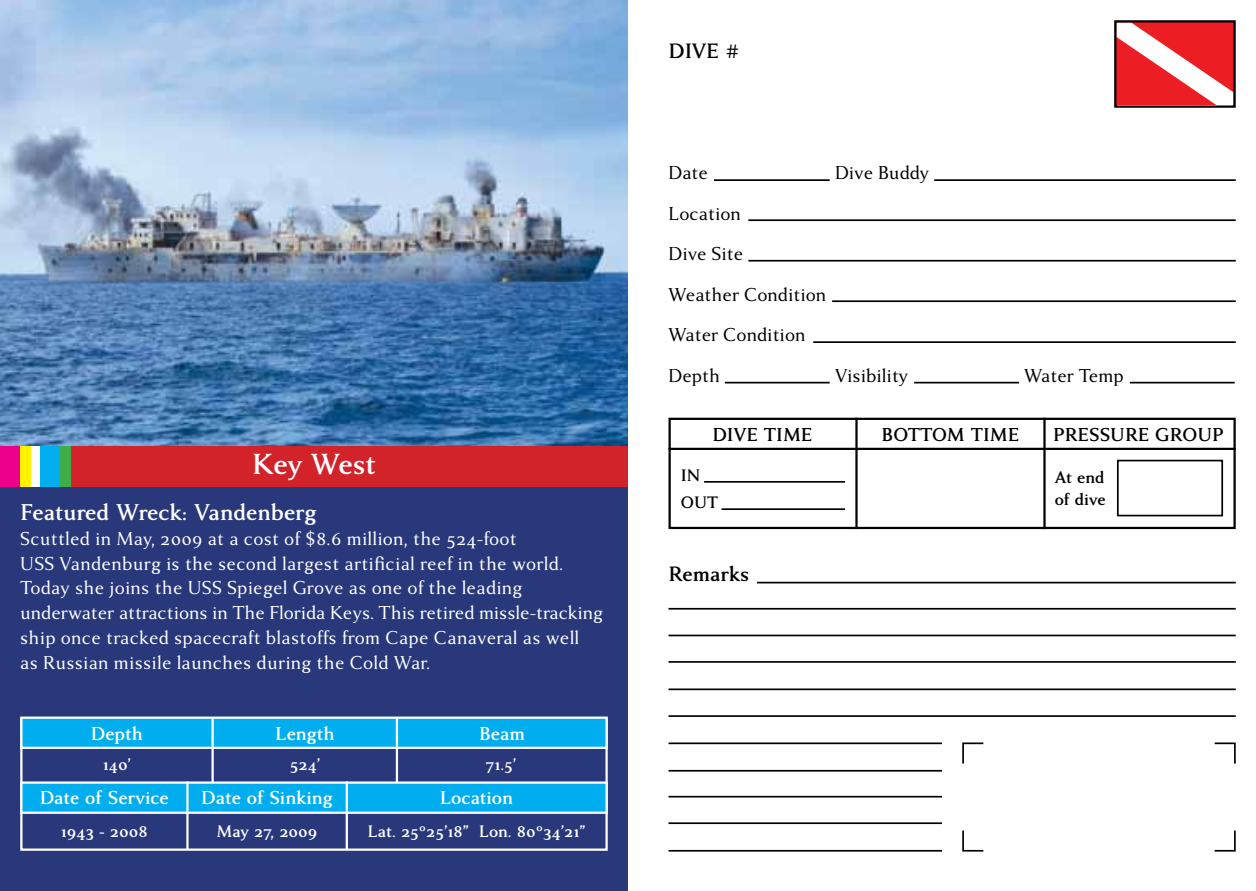
<style>
.page{position:relative;width:1256px;height:891px;background:#fff}
.page>*{position:absolute;margin:0;border:0;box-sizing:border-box;transform-origin:0 0}
.t1{font:700 31.5px "Anziano";letter-spacing:-.005em;color:#fff}
.t2{font:700 24.75px "Anziano";color:#fff}
.t3{font:700 22.5px "Anziano";color:#000}
.t4{font:20.25px/24.8px "Anziano";letter-spacing:.01em;color:#fff}
.t5{font:20.25px/40.5px "Anziano";color:#000}
.t6{font:700 20.25px "Anziano";color:#fff}
.t7{font:700 20.25px "Anziano";color:#000}
.t8{font:700 18px "Anziano";color:#fff}
.t9{font:700 18px/27px "Anziano";color:#000}
</style>
<div class="page">
<div style="left:0;top:0;width:628px;height:891px;background:#28387b"></div>
<img style="left:0;top:0;width:628px;height:447px">
<div style="left:0;top:447px;width:628px;height:40px;background:#d2232a"></div>
<div style="left:30px;top:447px;width:10px;height:40px;background:#fff"></div>
<div style="left:40px;top:447px;width:21px;height:40px;background:#00aeef"></div>
<div style="left:61px;top:447px;width:10px;height:40px;background:#41ad49"></div>
<div style="left:0;top:447px;width:20px;height:40px;background:#ec008c"></div>
<div style="left:20px;top:447px;width:10px;height:40px;background:#fff200"></div>
<hr style="left:725px;top:382px;width:104px;height:1px;background:#000">
<hr style="left:714px;top:179px;width:115px;height:2px;background:#000">
<hr style="left:934px;top:179px;width:301px;height:2px;background:#000">
<hr style="left:748px;top:219px;width:487px;height:2px;background:#000">
<hr style="left:748px;top:260px;width:487px;height:2px;background:#000">
<hr style="left:832px;top:300px;width:403px;height:2px;background:#000">
<hr style="left:813px;top:341px;width:422px;height:2px;background:#000">
<hr style="left:914px;top:382px;width:105px;height:1px;background:#000">
<hr style="left:1129px;top:382px;width:105px;height:1px;background:#000">
<svg style="left:1114px;top:20px;width:122px;height:88px"></svg>
<div style="left:668px;top:418px;width:567px;height:111px;border:2px solid #000"></div>
<hr style="left:855px;top:418px;width:2px;height:111px;background:#000">
<hr style="left:1043px;top:418px;width:2px;height:111px;background:#000">
<hr style="left:668px;top:448px;width:567px;height:2px;background:#000">
<hr style="left:704px;top:481px;width:141px;height:2px;background:#000">
<hr style="left:721px;top:508px;width:124px;height:2px;background:#000">
<div style="left:1117px;top:460px;width:106px;height:56px;border:2px solid #000"></div>
<hr style="left:757px;top:582px;width:478px;height:1px;background:#000">
<hr style="left:668px;top:608px;width:567px;height:2px;background:#000">
<hr style="left:668px;top:635px;width:567px;height:1px;background:#000">
<hr style="left:668px;top:661px;width:567px;height:2px;background:#000">
<hr style="left:668px;top:688px;width:567px;height:2px;background:#000">
<hr style="left:668px;top:715px;width:567px;height:2px;background:#000">
<hr style="left:668px;top:742px;width:274px;height:2px;background:#000">
<hr style="left:668px;top:770px;width:274px;height:2px;background:#000">
<hr style="left:668px;top:796px;width:274px;height:2px;background:#000">
<hr style="left:668px;top:822px;width:274px;height:2px;background:#000">
<hr style="left:668px;top:850px;width:274px;height:2px;background:#000">
<svg style="left:962px;top:742px;width:22px;height:22px"></svg>
<svg style="left:962px;top:830px;width:22px;height:22px"></svg>
<svg style="left:1214px;top:742px;width:22px;height:22px"></svg>
<svg style="left:1214px;top:830px;width:22px;height:22px"></svg>
<div style="left:20px;top:717px;width:588px;height:134px;border:2px solid #fff"></div>
<div style="left:20px;top:717px;width:588px;height:32px;background:#00aeef;border:2px solid #fff"></div>
<div style="left:20px;top:781px;width:588px;height:33px;background:#00aeef;border:2px solid #fff"></div>
<hr style="left:211px;top:717px;width:3px;height:66px;background:#fff">
<hr style="left:346px;top:781px;width:2px;height:69px;background:#fff">
<hr style="left:186px;top:781px;width:3px;height:69px;background:#fff">
<hr style="left:396px;top:717px;width:2px;height:66px;background:#fff">
<h1 class="t1" style="left:252px;top:448px;width:125px">Key West</h1>
<p class="t2" style="left:20px;top:499px;width:298px">Featured Wreck: Vandenberg</p>
<p class="t4" style="left:20px;top:526px;width:584px">Scuttled in May, 2009 at a cost of $8.6 million, the 524-foot<br>USS Vandenburg is the second largest artificial reef in the world.<br>Today she joins the USS Spiegel Grove as one of the leading underwater attractions in The Florida Keys. This retired missle-tracking ship once tracked spacecraft blastoffs from Cape Canaveral as well<br>as Russian missile launches during the Cold War.</p>
<p class="t6" style="left:91px;top:723px;width:54px">Depth</p>
<p class="t6" style="left:275px;top:723px;width:61px">Length</p>
<p class="t6" style="left:479px;top:723px;width:47px">Beam</p>
<p class="t8" style="left:103px;top:755px;width:30px">140’</p>
<p class="t8" style="left:290px;top:755px;width:32px">524’</p>
<p class="t8" style="left:486px;top:755px;width:32px">71.5’</p>
<p class="t6" style="left:40px;top:787px;width:130px">Date of Service</p>
<p class="t6" style="left:201px;top:787px;width:133px">Date of Sinking</p>
<p class="t6" style="left:440px;top:787px;width:75px">Location</p>
<p class="t8" style="left:61px;top:821px;width:88px">1943 - 2008</p>
<p class="t8" style="left:216px;top:821px;width:102px">May 27, 2009</p>
<p class="t8" style="left:367px;top:822px;width:219px">Lat. 25º25’18” Lon. 80º34’21”</p>
<p class="t3" style="left:668px;top:39px;width:72px">DIVE #</p>
<p class="t5" style="left:668px;top:153px;width:41px">Date</p>
<p class="t5" style="left:835px;top:153px;width:96px">Dive Buddy</p>
<p class="t5" style="left:668px;top:193px;width:159px">Location<br>Dive Site<br>Weather Condition<br>Water Condition<br>Depth</p>
<p class="t5" style="left:835px;top:355px;width:75px">Visibility</p>
<p class="t5" style="left:1024px;top:355px;width:101px">Water Temp</p>
<p class="t7" style="left:712px;top:424px;width:102px">DIVE TIME</p>
<p class="t7" style="left:881px;top:424px;width:139px">BOTTOM TIME</p>
<p class="t7" style="left:1053px;top:424px;width:172px">PRESSURE GROUP</p>
<p class="t9" style="left:681px;top:462px;width:39px">IN<br>OUT</p>
<p class="t9" style="left:1054px;top:467px;width:52px;line-height:21.6px">At end of dive</p>
<p class="t3" style="left:668px;top:562px;width:82px">Remarks</p>
</div>
